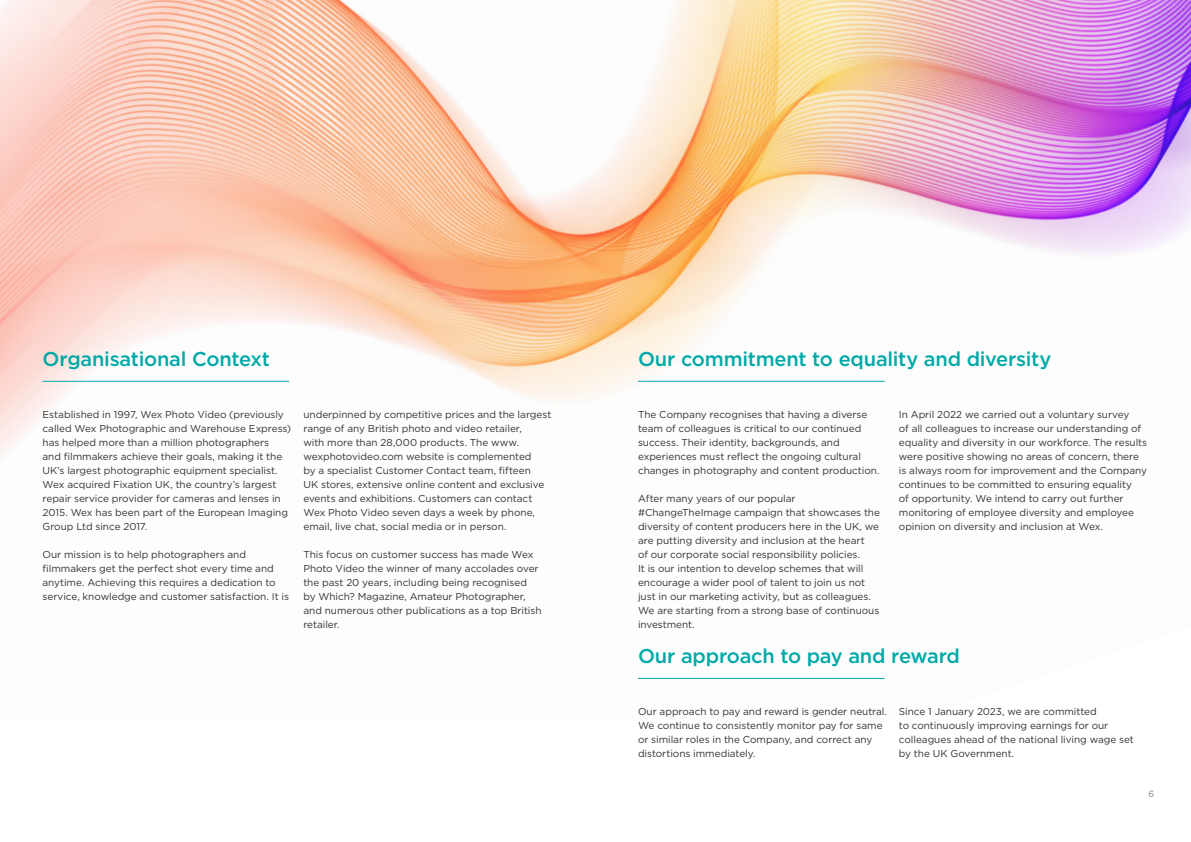
<style>
.page{position:relative;width:1191px;height:842px;background:#fff}
.page>*{position:absolute;margin:0;border:0;box-sizing:border-box;transform-origin:0 0}
.t1{font:500 20px "Gotham";letter-spacing:-.01em;color:#00a9a7}
.t2{font:10px/14px "Gotham";letter-spacing:-.005em;color:#313234}
.t3{font:9px "Gotham";color:#808285}
</style>
<div class="page">
<img style="left:0;top:0;width:1191px;height:679px">
<hr style="left:43px;top:381px;width:246px;height:1px;background:#00a9a7">
<hr style="left:638px;top:381px;width:246px;height:1px;background:#00a9a7">
<hr style="left:638px;top:678px;width:246px;height:1px;background:#00a9a7">
<p class="t1" style="left:43px;top:346px;width:229px">Organisational Context</p>
<p class="t1" style="left:638px;top:346px;width:415px">Our commitment to equality and diversity</p>
<p class="t2" style="left:43px;top:407px;width:250px">Established in 1997, Wex Photo Video (previously called Wex Photographic and Warehouse Express) has helped more than a million photographers<br>and filmmakers achieve their goals, making it the UK’s largest photographic equipment specialist.<br>Wex acquired Fixation UK, the country’s largest repair service provider for cameras and lenses in 2015. Wex has been part of the European Imaging Group Ltd since 2017.</p>
<p class="t2" style="left:43px;top:547px;width:248px">Our mission is to help photographers and filmmakers get the perfect shot every time and anytime. Achieving this requires a dedication to service, knowledge and customer satisfaction. It is</p>
<p class="t2" style="left:303px;top:407px;width:249px">underpinned by competitive prices and the largest range of any British photo and video retailer,<br>with more than 28,000 products. The www. wexphotovideo.com website is complemented<br>by a specialist Customer Contact team, fifteen<br>UK stores, extensive online content and exclusive events and exhibitions. Customers can contact Wex Photo Video seven days a week by phone, email, live chat, social media or in person.</p>
<p class="t2" style="left:303px;top:547px;width:240px">This focus on customer success has made Wex Photo Video the winner of many accolades over the past 20 years, including being recognised by Which? Magazine, Amateur Photographer, and numerous other publications as a top British retailer.</p>
<p class="t2" style="left:638px;top:407px;width:243px">The Company recognises that having a diverse team of colleagues is critical to our continued success. Their identity, backgrounds, and experiences must reflect the ongoing cultural changes in photography and content production.</p>
<p class="t2" style="left:638px;top:491px;width:243px">After many years of our popular #ChangeTheImage campaign that showcases the diversity of content producers here in the UK, we are putting diversity and inclusion at the heart<br>of our corporate social responsibility policies.<br>It is our intention to develop schemes that will encourage a wider pool of talent to join us not just in our marketing activity, but as colleagues.<br>We are starting from a strong base of continuous investment.</p>
<p class="t2" style="left:899px;top:407px;width:250px">In April 2022 we carried out a voluntary survey<br>of all colleagues to increase our understanding of equality and diversity in our workforce. The results were positive showing no areas of concern, there is always room for improvement and the Company continues to be committed to ensuring equality<br>of opportunity. We intend to carry out further monitoring of employee diversity and employee opinion on diversity and inclusion at Wex.</p>
<p class="t1" style="left:638px;top:643px;width:323px">Our approach to pay and reward</p>
<p class="t2" style="left:638px;top:704px;width:250px">Our approach to pay and reward is gender neutral.<br>We continue to consistently monitor pay for same or similar roles in the Company, and correct any distortions immediately.</p>
<p class="t2" style="left:899px;top:704px;width:237px">Since 1 January 2023, we are committed<br>to continuously improving earnings for our colleagues ahead of the national living wage set by the UK Government.</p>
<p class="t3" style="left:1148px;top:788px;width:7px">6</p>
</div>
